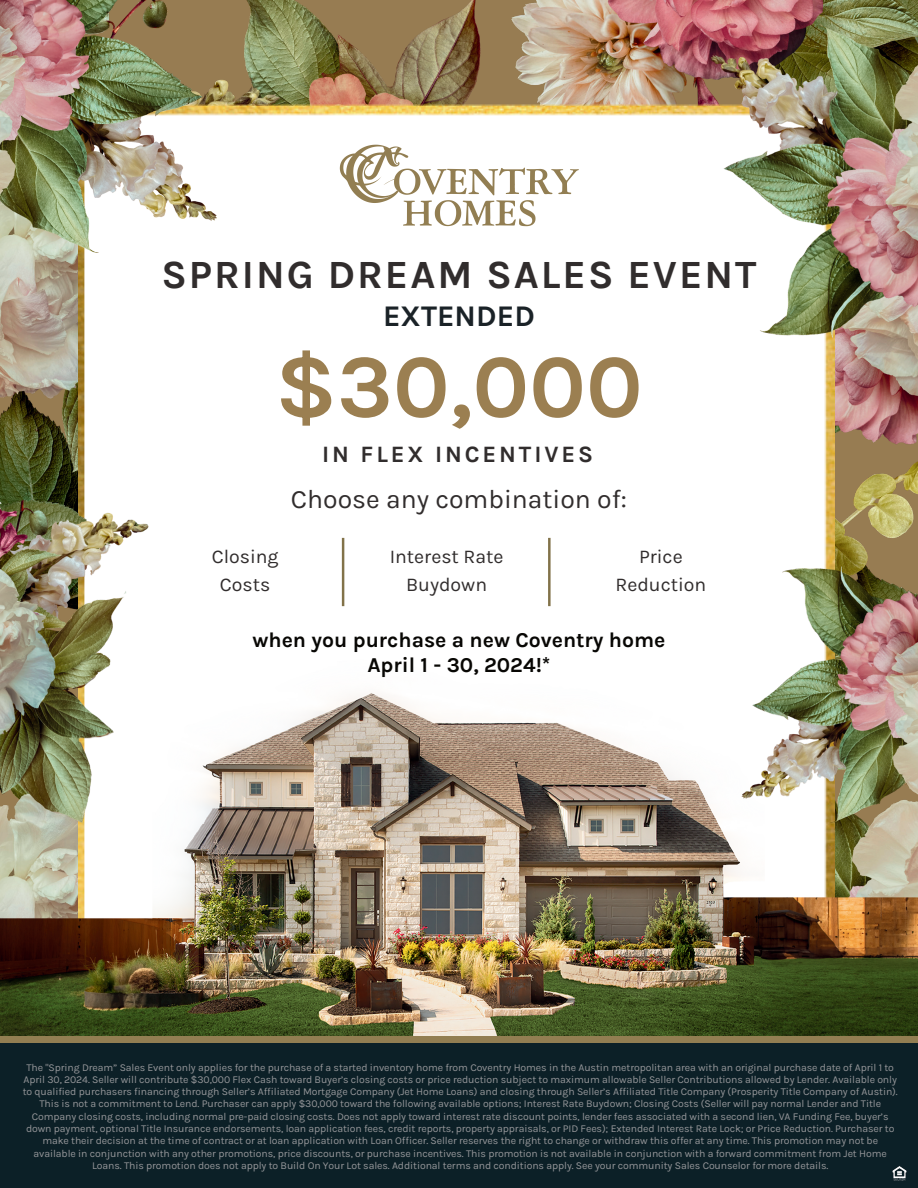
<style>
.page{position:relative;width:918px;height:1188px;background:#fff}
.page>*{position:absolute;margin:0;border:0;box-sizing:border-box;transform-origin:0 0}
.t1{font:700 89.7px "Karla";color:#9b7f51}
.t2{font:700 40.05px "Karla";letter-spacing:.05em;color:#312d2d}
.t3{font:700 30px "Karla";color:#1a2227}
.t4{font:26.55px "Karla";color:#312d2d}
.t5{font:700 23.55px "Karla";letter-spacing:.12em;color:#312d2d}
.t6{font:700 21.15px/24.8px "Karla";color:#080704;text-align:center}
.t7{font:19.5px/27.3px "Karla";color:#312d2d;text-align:center}
.t8{font:10.5px/12.3px "Karla";letter-spacing:-.01em;color:#959699;text-align:center}
</style>
<div class="page">
<img style="left:0;top:0;width:918px;height:427px">
<img style="left:78px;top:104px;width:756px;height:323px">
<img style="left:0;top:427px;width:918px;height:610px">
<svg style="left:340px;top:145px;width:239px;height:81px"></svg>
<div style="left:0;top:1040px;width:918px;height:148px;background:#0c2027"></div>
<img style="left:892px;top:1166px;width:15px;height:15px">
<div style="left:0;top:1037px;width:918px;height:6px;background:#927e52"></div>
<hr style="left:342px;top:538px;width:2px;height:68px;background:#827249">
<hr style="left:548px;top:538px;width:3px;height:68px;background:#827249">
<img style="left:604px;top:0;width:314px;height:349px">
<img style="left:654px;top:558px;width:264px;height:280px">
<img style="left:0;top:0;width:333px;height:281px">
<img style="left:0;top:489px;width:177px;height:350px">
<h2 class="t2" style="left:162px;top:249px;width:596px">SPRING DREAM SALES EVENT</h2>
<h3 class="t3" style="left:383px;top:296px;width:153px">EXTENDED</h3>
<h1 class="t1" style="left:275px;top:329px;width:369px">$30,000</h1>
<h3 class="t5" style="left:322px;top:439px;width:272px">IN FLEX INCENTIVES</h3>
<h3 class="t4" style="left:291px;top:482px;width:337px">Choose any combination of:</h3>
<h3 class="t7" style="left:212px;top:543px;width:68px">Closing<br>Costs</h3>
<h3 class="t7" style="left:615px;top:543px;width:92px">Price<br>Reduction</h3>
<h3 class="t7" style="left:390px;top:543px;width:115px">Interest Rate<br>Buydown</h3>
<h3 class="t6" style="left:252px;top:627px;width:415px">when you purchase a new Coventry home<br>April 1 - 30, 2024!*</h3>
<p class="t8" style="left:23px;top:1061px;width:877px">The "Spring Dream” Sales Event only applies for the purchase of a started inventory home from Coventry Homes in the Austin metropolitan area with an original purchase date of April 1 to April 30, 2024. Seller will contribute $30,000 Flex Cash toward Buyer’s closing costs or price reduction subject to maximum allowable Seller Contributions allowed by Lender. Available only to qualified purchasers financing through Seller’s Affiliated Mortgage Company (Jet Home Loans) and closing through Seller’s Affiliated Title Company (Prosperity Title Company of Austin).<br>This is not a commitment to Lend. Purchaser can apply $30,000 toward the following available options; Interest Rate Buydown; Closing Costs (Seller will pay normal Lender and Title Company closing costs, including normal pre-paid closing costs. Does not apply toward interest rate discount points, lender fees associated with a second lien, VA Funding Fee, buyer’s down payment, optional Title Insurance endorsements, loan application fees, credit reports, property appraisals, or PID Fees); Extended Interest Rate Lock; or Price Reduction. Purchaser to make their decision at the time of contract or at loan application with Loan Officer. Seller reserves the right to change or withdraw this offer at any time. This promotion may not be available in conjunction with any other promotions, price discounts, or purchase incentives. This promotion is not available in conjunction with a forward commitment from Jet Home Loans. This promotion does not apply to Build On Your Lot sales. Additional terms and conditions apply. See your community Sales Counselor for more details.</p>
</div>
